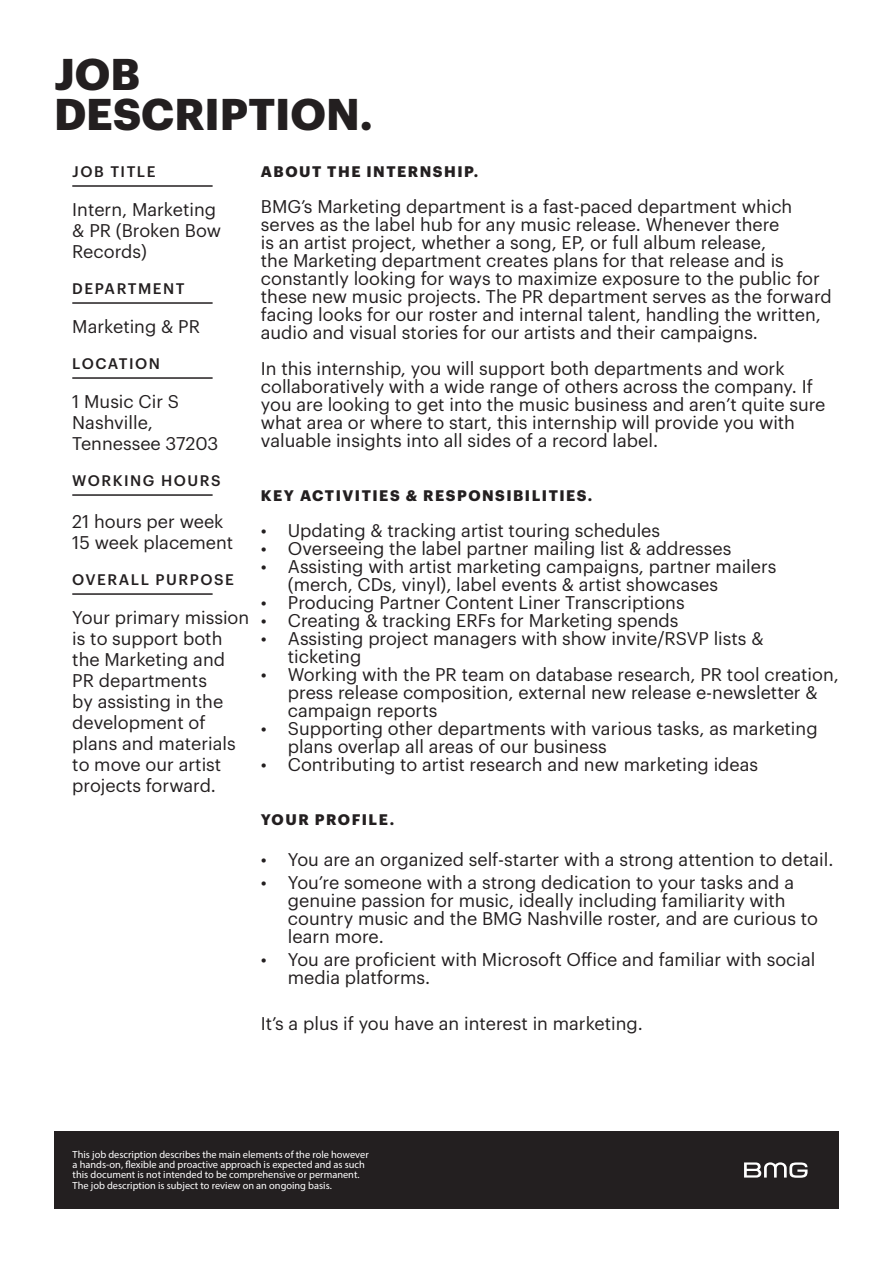
<style>
.page{position:relative;width:893px;height:1263px;background:#fff}
.page>*{position:absolute;margin:0;border:0;box-sizing:border-box;transform-origin:0 0}
.t1{font:700 43.5px "Graphik";color:#231f20}
.t2{font:18px/18px "Graphik";color:#231f20}
.t3{font:700 15px "Graphik";letter-spacing:.1em;color:#231f20}
.t4{font:500 15px "Graphik";letter-spacing:.1em;color:#231f20}
.t5{font:10.35px/10.4px "Myriad Pro";color:#fff}
</style>
<div class="page">
<div style="left:54px;top:1131px;width:785px;height:78px;background:#231f20"></div>
<hr style="left:72px;top:185px;width:141px;height:2px;background:#231f20">
<hr style="left:72px;top:302px;width:141px;height:2px;background:#231f20">
<hr style="left:72px;top:377px;width:141px;height:2px;background:#231f20">
<hr style="left:72px;top:494px;width:141px;height:2px;background:#231f20">
<hr style="left:72px;top:593px;width:141px;height:2px;background:#231f20">
<svg style="left:744px;top:1162px;width:64px;height:16px"></svg>
<p class="t1" style="left:54px;top:40px;width:87px">JOB</p>
<p class="t1" style="left:54px;top:81px;width:320px">DESCRIPTION.</p>
<p class="t3" style="left:261px;top:160px;width:219px">ABOUT THE INTERNSHIP.</p>
<p class="t2" style="left:261px;top:196px;width:572px">BMG’s Marketing department is a fast-paced department which serves as the label hub for any music release. Whenever there<br>is an artist project, whether a song, EP, or full album release,<br>the Marketing department creates plans for that release and is constantly looking for ways to maximize exposure to the public for these new music projects. The PR department serves as the forward facing looks for our roster and internal talent, handling the written, audio and visual stories for our artists and their campaigns.</p>
<p class="t2" style="left:261px;top:358px;width:566px">In this internship, you will support both departments and work collaboratively with a wide range of others across the company. If you are looking to get into the music business and aren’t quite sure what area or where to start, this internship will provide you with valuable insights into all sides of a record label.</p>
<p class="t3" style="left:261px;top:484px;width:333px">KEY ACTIVITIES &amp; RESPONSIBILITIES.</p>
<p class="t2" style="left:261px;top:520px;width:401px">• Updating &amp; tracking artist touring schedules</p>
<p class="t2" style="left:261px;top:538px;width:472px">• Overseeing the label partner mailing list &amp; addresses</p>
<p class="t2" style="left:288px;top:556px;width:490px;text-indent:-27px">• Assisting with artist marketing campaigns, partner mailers (merch, CDs, vinyl), label events &amp; artist showcases</p>
<p class="t2" style="left:261px;top:592px;width:425px">• Producing Partner Content Liner Transcriptions</p>
<p class="t2" style="left:261px;top:610px;width:419px">• Creating &amp; tracking ERFs for Marketing spends</p>
<p class="t2" style="left:288px;top:628px;width:477px;text-indent:-27px">• Assisting project managers with show invite/RSVP lists &amp; ticketing</p>
<p class="t2" style="left:288px;top:664px;width:553px;text-indent:-27px">• Working with the PR team on database research, PR tool creation, press release composition, external new release e-newsletter &amp; campaign reports</p>
<p class="t2" style="left:288px;top:718px;width:531px;text-indent:-27px">• Supporting other departments with various tasks, as marketing plans overlap all areas of our business</p>
<p class="t2" style="left:261px;top:754px;width:499px">• Contributing to artist research and new marketing ideas</p>
<p class="t3" style="left:261px;top:808px;width:135px">YOUR PROFILE.</p>
<p class="t2" style="left:261px;top:849px;width:574px">• You are an organized self-starter with a strong attention to detail.</p>
<p class="t2" style="left:288px;top:872px;width:532px;text-indent:-27px">• You’re someone with a strong dedication to your tasks and a genuine passion for music, ideally including familiarity with country music and the BMG Nashville roster, and are curious to learn more.</p>
<p class="t2" style="left:288px;top:949px;width:529px;text-indent:-27px">• You are proficient with Microsoft Office and familiar with social media platforms.</p>
<p class="t2" style="left:261px;top:1013px;width:384px">It’s a plus if you have an interest in marketing.</p>
<p class="t4" style="left:72px;top:160px;width:85px">JOB TITLE</p>
<p class="t2" style="left:72px;top:197px;width:150px;line-height:21px">Intern, Marketing &amp; PR (Broken Bow<br>Records)</p>
<p class="t4" style="left:72px;top:277px;width:114px">DEPARTMENT</p>
<p class="t2" style="left:72px;top:316px;width:129px">Marketing &amp; PR</p>
<p class="t4" style="left:72px;top:352px;width:89px">LOCATION</p>
<p class="t2" style="left:72px;top:391px;width:108px">1 Music Cir S</p>
<p class="t2" style="left:72px;top:412px;width:82px">Nashville,</p>
<p class="t2" style="left:72px;top:433px;width:148px">Tennessee 37203</p>
<p class="t4" style="left:72px;top:469px;width:150px">WORKING HOURS</p>
<p class="t2" style="left:72px;top:511px;width:153px">21 hours per week</p>
<p class="t2" style="left:72px;top:532px;width:162px">15 week placement</p>
<p class="t4" style="left:72px;top:568px;width:163px">OVERALL PURPOSE</p>
<p class="t2" style="left:72px;top:605px;width:178px;line-height:21px">Your primary mission is to support both the Marketing and<br>PR departments<br>by assisting in the development of plans and materials to move our artist projects forward.</p>
<p class="t5" style="left:73px;top:1149px;width:298px">This job description describes the main elements of the role however a hands-on, flexible and proactive approach is expected and as such this document is not intended to be comprehensive or permanent.<br>The job description is subject to review on an ongoing basis.</p>
</div>
